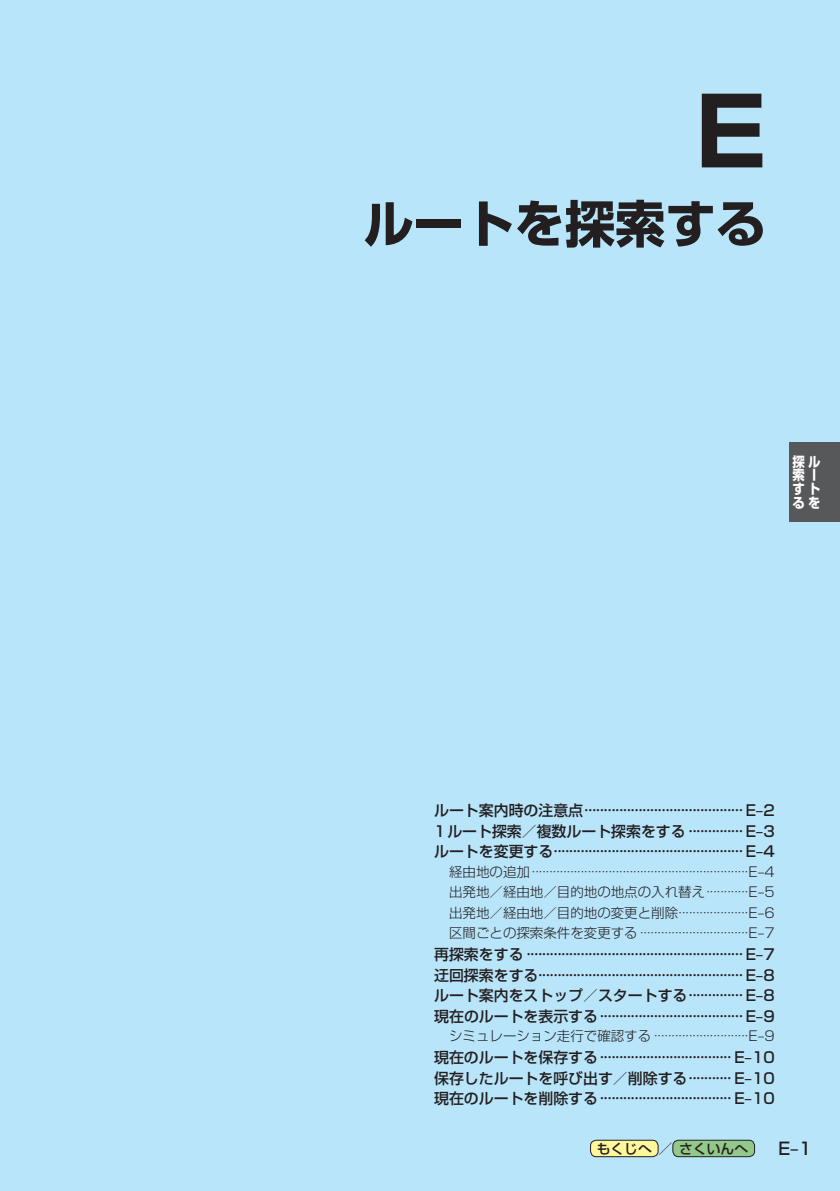
<style>
.page{position:relative;width:840px;height:1191px;background:#fff}
.page>*{position:absolute;margin:0;border:0;box-sizing:border-box;transform-origin:0 0}
.t1{font:700 93.6px "Shin Go Pro";color:#231f20}
.t2{font:700 50.4px "Shin Go Pro";color:#231f20}
.t3{font:700 17px/17px "Shin Go Pro";color:#fff}
.t4{font:500 17px "Shin Go Pro";color:#231f20}
.t5{font:500 14.8px/20.6px "Shin Go Pro";color:#231f20;text-align:justify}
.t6{font:500 13.8px "Shin Go Pro";color:#231f20}
.t7{font:700 13.8px/13.8px "Shin Go Pro";color:#fff;scale:.9 1}
.t8{font:300 13.4px/20.6px "Shin Go Pro";color:#231f20;text-align:justify}
.s1{font-size:14.2px}
</style>
<div class="page">
<div style="left:0;top:0;width:839px;height:1191px;background:#b9e5fa"></div>
<div style="left:788px;top:442px;width:51px;height:80px;background:#57585a"></div>
<div style="left:590px;top:1140px;width:67px;height:16px;background:#fff79a;border-radius:6px"></div>
<div style="left:590px;top:1140px;width:68px;height:17px;border:1px solid #231f20;border-radius:6px"></div>
<div style="left:672px;top:1140px;width:82px;height:16px;background:#92c889;border-radius:6px"></div>
<div style="left:672px;top:1140px;width:82px;height:17px;border:1px solid #231f20;border-radius:6px"></div>
<h1 class="t1" style="left:694px;top:58px;width:72px">E</h1>
<h2 class="t2" style="left:363px;top:184px;width:404px">ルートを探索する</h2>
<p class="t3" style="left:795px;top:446px;width:37px">探ル索ーすトるを</p>
<p class="t7" style="left:792px;top:453px;width:32px">探ル索ーすトるを</p>
<p class="t5" style="left:434px;top:798px;width:342px">ルート案内時の注意点········································· E–2<br>1ルート探索／複数ルート探索をする ·············· E–3ルートを変更する················································· E–4</p>
<p class="t8" style="left:449px;top:859px;width:327px">経由地の追加······························································E–4出発地／経由地／目的地の地点の入れ替え············E–5出発地／経由地／目的地の変更と削除····················E–6区間ごとの探索条件を変更する ·······························E–7</p>
<p class="t5" style="left:434px;top:942px;width:342px">再探索をする ························································ E–7迂回探索をする····················································· E–8ルート案内をストップ／スタートする·············· E–8現在のルートを表示する····································· E–9</p>
<p class="t8" style="left:449px;top:1024px;width:327px">シミュレーション走行で確認する ···························E–9</p>
<p class="t5" style="left:434px;top:1045px;width:342px">現在のルートを保存する·································· E–10保存したルートを呼び出す／削除する··········· E–10現在のルートを削除する·································· E–10</p>
<p class="t6" style="left:596px;top:1137px;width:153px">もくじへ<span class="s1">／</span>さくいんへ</p>
<p class="t4" style="left:778px;top:1134px;width:35px">E–1</p>
</div>
